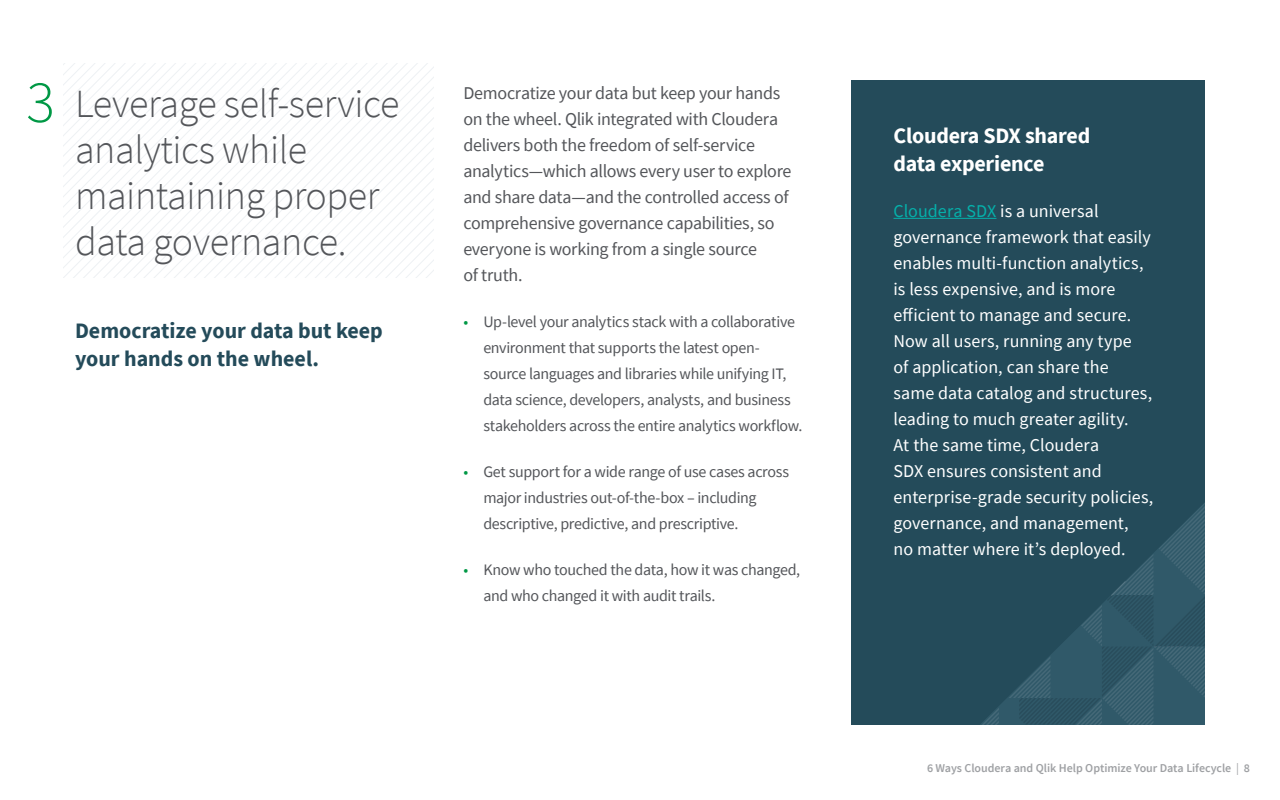
<style>
.page{position:relative;width:1280px;height:800px;background:#fff}
.page>*{position:absolute;margin:0;border:0;box-sizing:border-box;transform-origin:0 0}
.t1{font:300 60px "Source Sans Pro";color:#009845}
.t2{font:300 40px/46px "Source Sans Pro";letter-spacing:-.01em;color:#54565a}
.t3{font:700 22px/28px "Source Sans Pro";color:#244b5a}
.t4{font:700 22px/28px "Source Sans Pro";letter-spacing:-.01em;color:#fff}
.Sidebar{font:18px/26px "Source Sans Pro";color:#fff}
.BODY_P{font:18px/26px "Source Sans Pro";letter-spacing:-.02em;color:#54565a}
.t5{font:16px/26px "Source Sans Pro";letter-spacing:-.02em;color:#54565a}
.t6{font:600 12px "Source Sans Pro";letter-spacing:-.005em;color:#9fa1a4}
.s1{color:#009845}
.s2{color:#05b0aa}
.s3{font-weight:400}
</style>
<div class="page">
<div style="left:852px;top:80px;width:353px;height:645px;background:#244b5a"></div>
<svg style="left:63px;top:63px;width:371px;height:215px"></svg>
<svg style="left:980px;top:697px;width:29px;height:28px"></svg>
<svg style="left:982px;top:708px;width:18px;height:17px"></svg>
<svg style="left:1009px;top:503px;width:196px;height:222px"></svg>
<hr style="left:894px;top:218px;width:103px;height:1px;background:#05b0aa">
<h1 class="t1" style="left:26px;top:65px;width:30px">3</h1>
<h2 class="t2" style="left:75px;top:80px;width:326px">Leverage self-service analytics while maintaining proper data governance.</h2>
<h3 class="t3" style="left:75px;top:316px;width:309px">Democratize your data but keep your hands on the wheel.</h3>
<p class="BODY_P" style="left:463px;top:80px;width:330px">Democratize your data but keep your hands on the wheel. Qlik integrated with Cloudera delivers both the freedom of self-service analytics—which allows every user to explore and share data—and the controlled access of comprehensive governance capabilities, so everyone is working from a single source<br>of truth.</p>
<p class="t5" style="left:483px;top:309px;width:321px;text-indent:-20px"><span class="s1">•</span> Up-level your analytics stack with a collaborative environment that supports the latest open&shy;source languages and libraries while unifying IT, data science, developers, analysts, and business stakeholders across the entire analytics workflow.</p>
<p class="t5" style="left:483px;top:459px;width:307px;text-indent:-20px"><span class="s1">•</span> Get support for a wide range of use cases across major industries out-of-the-box – including descriptive, predictive, and prescriptive.</p>
<p class="t5" style="left:483px;top:557px;width:318px;text-indent:-20px"><span class="s1">•</span> Know who touched the data, how it was changed, and who changed it with audit trails.</p>
<h3 class="t4" style="left:894px;top:121px;width:198px">Cloudera SDX shared data experience</h3>
<p class="Sidebar" style="left:894px;top:198px;width:261px"><span class="s2">Cloudera SDX</span> is a universal governance framework that easily enables multi-function analytics, is less expensive, and is more efficient to manage and secure.<br>Now all users, running any type<br>of application, can share the same data catalog and structures, leading to much greater agility.<br>At the same time, Cloudera<br>SDX ensures consistent and enterprise-grade security policies, governance, and management,<br>no matter where it’s deployed.</p>
<p class="t6" style="left:927px;top:760px;width:324px">6 Ways Cloudera and Qlik Help Optimize Your Data Lifecycle <span class="s3">|</span> 8</p>
</div>
